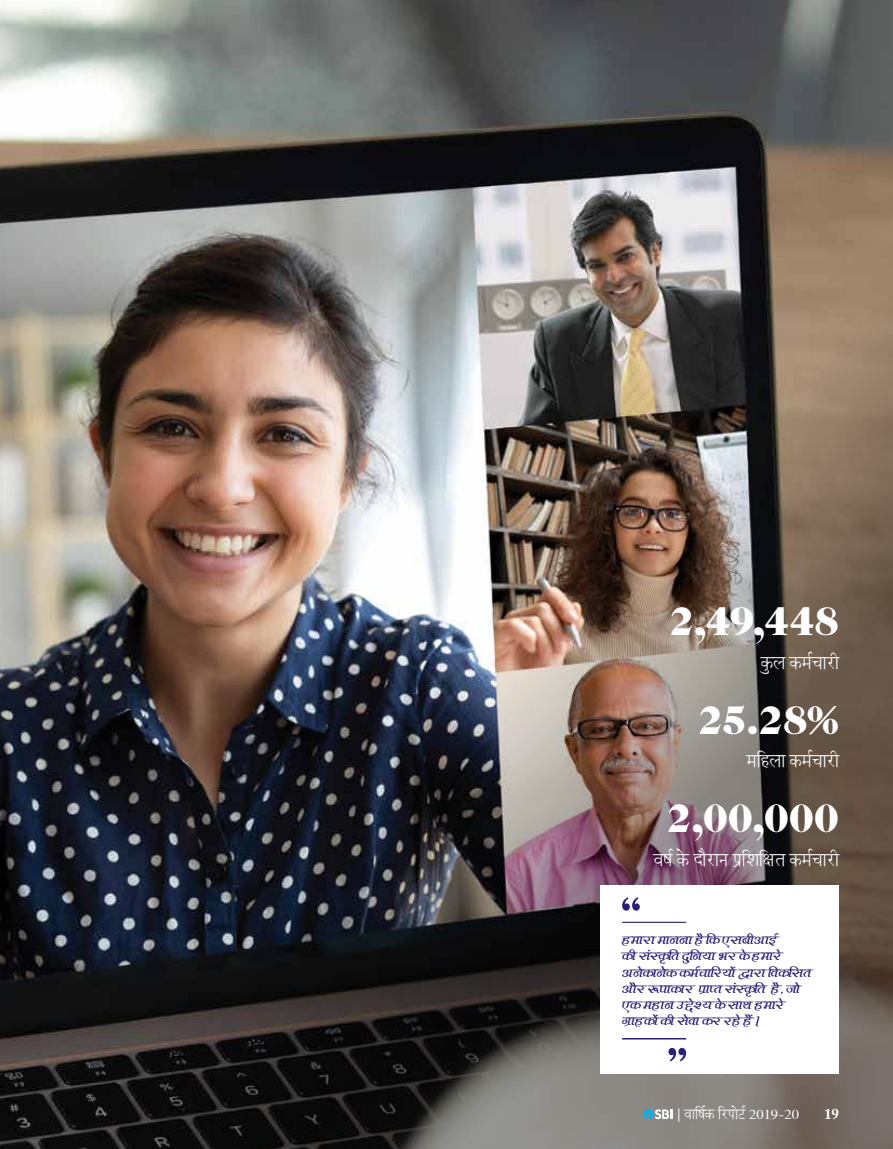
<style>
.page{position:relative;width:893px;height:1149px;background:#fff}
.page>*{position:absolute;margin:0;border:0;box-sizing:border-box;transform-origin:0 0}
.t1{font:900 40.5px "Caslon 224 Std";color:#fff}
.t2{font:21px "Akruti Vistaar Priya Normal";color:#fff}
.t3{font:16.5px "Akruti Vistaar Priya Normal";color:#fff}
.t4{font:700 15px "Adobe Caslon Pro";color:#fff}
.t5{font:13.5px/16.2px "Akruti Vistaar Deepa Normal";letter-spacing:-.03em;color:#2a2076}
.s1{font-family:"Helvetica Neue LT Std";font-size:13.5px}
</style>
<div class="page">
<img style="left:0;top:0;width:893px;height:296px">
<img style="left:0;top:296px;width:893px;height:852px">
<div style="left:600px;top:885px;width:239px;height:188px;background:#fff"></div>
<hr style="left:622px;top:921px;width:64px;height:1px;background:#2a2076">
<hr style="left:622px;top:1037px;width:64px;height:2px;background:#2a2076">
<svg style="left:622px;top:897px;width:18px;height:13px"></svg>
<svg style="left:668px;top:1047px;width:18px;height:14px"></svg>
<svg style="left:643px;top:1108px;width:29px;height:10px"></svg>
<h1 class="t1" style="left:670px;top:597px;width:171px">2,49,448</h1>
<h2 class="t2" style="left:761px;top:650px;width:79px">ˆºÅ¥¸ ˆÅŸ¸Ä\¸¸£ú</h2>
<h1 class="t1" style="left:698px;top:696px;width:142px">25.28%</h1>
<h2 class="t2" style="left:746px;top:748px;width:94px">Ÿ¸¢í¥¸¸ ˆÅŸ¸Ä\¸¸£ú</h2>
<h1 class="t1" style="left:667px;top:794px;width:174px">2,00,000</h1>
<h2 class="t2" style="left:653px;top:847px;width:187px">¨¸«¸Ä ˆ½Å ™¸¾£¸›¸ œÏ¢©¸¢®¸÷¸ ˆÅŸ¸Ä\¸¸£ú</h2>
<p class="t5" style="left:622px;top:931px;width:191px">íŸ¸¸£¸ Ÿ¸¸›¸›¸¸ í¾¢ˆÅ ‡¬¸¤¸ú‚¸ƒÄ<br>ˆÅú ¬¸¿¬ˆ¼Å¢÷¸ ™º¢›¸¡¸¸ ž¸£ ˆ½Å íŸ¸¸£½ ‚›¸½ˆÅ¸›¸½ˆÅ ˆÅŸ¸Ä\¸¸¢£¡¸¸Ê ×¸£¸ ¢¨¸ˆÅ¢¬¸÷¸ ‚¸¾£ ³Åœ¸¸ˆÅ¸£ œÏ¸œ÷¸ ¬¸¿¬ˆ¼Å¢÷¸ í¾, ]¸¸½ ‡ˆÅ Ÿ¸í¸›¸ „Ó½©¡¸ ˆ½Å ¬¸¸˜¸ íŸ¸¸£½ ŠÏ¸íˆÅ¸Ê ˆÅú ¬¸½¨¸¸ ˆÅ£ £í½ íÿ—</p>
<p class="t3" style="left:678px;top:1104px;width:123px"><span class="s1">|</span> ¨¸¸¢«¸ÄˆÅ ¢£œ¸¸½’Ä 2019-20</p>
<p class="t4" style="left:824px;top:1104px;width:16px">19</p>
</div>
